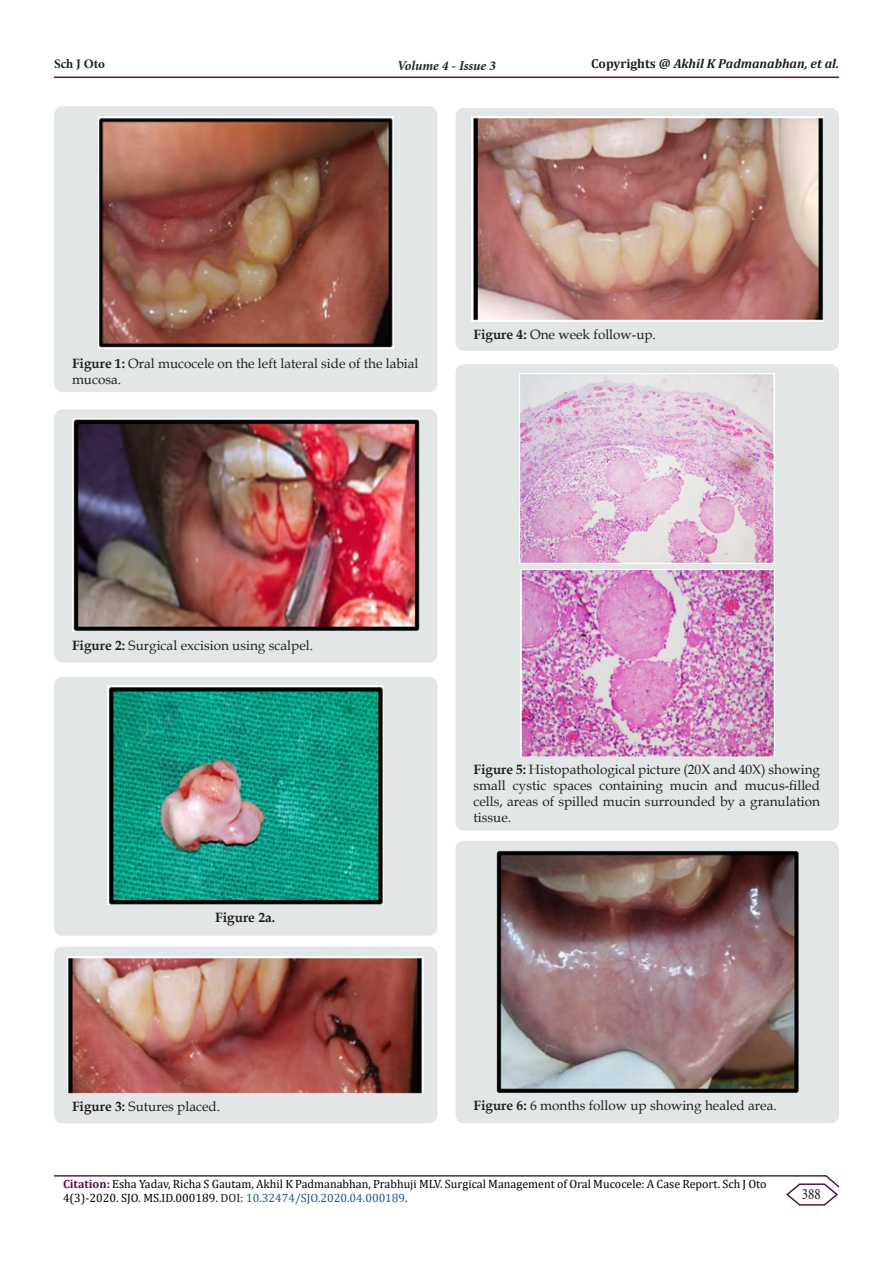
<style>
.page{position:relative;width:893px;height:1263px;background:#fff}
.page>*{position:absolute;margin:0;border:0;box-sizing:border-box;transform-origin:0 0}
.t1{font:15.75px "Minion Pro";color:#231f20;scale:.83 1}
.t2{font:13.5px/16.2px "Book Antiqua";color:#231f20}
.t3{font:italic 700 13.5px "Minion Pro";letter-spacing:-.005em;color:#231f20}
.t4{font:700 13.5px "Book Antiqua";color:#231f20}
.t5{font:italic 700 13.05px "Cambria";color:#231f20}
.t6{font:700 13.05px "Minion Pro";color:#231f20}
.t7{font:12px/14.4px "Cambria";color:#000}
.s1{font-style:normal}
.s2{font-weight:700}
.s3{font-weight:700;color:#5c1043}
.s4{color:#231f20}
.s5{color:#175d9e}
</style>
<div class="page">
<hr style="left:54px;top:1175px;width:772px;height:1px;background:#5c1043">
<hr style="left:54px;top:77px;width:785px;height:1px;background:#5c1043">
<svg style="left:785px;top:1175px;width:54px;height:31px"></svg>
<div style="left:54px;top:106px;width:383px;height:286px;background:#e3e6e6;border-radius:9px"></div>
<img style="left:98px;top:116px;width:295px;height:233px">
<div style="left:54px;top:409px;width:383px;height:253px;background:#e3e6e6;border-radius:9px"></div>
<img style="left:72px;top:418px;width:347px;height:214px">
<div style="left:54px;top:677px;width:383px;height:259px;background:#e3e6e6;border-radius:9px"></div>
<img style="left:108px;top:686px;width:276px;height:219px">
<div style="left:54px;top:946px;width:383px;height:177px;background:#e3e6e6;border-radius:9px"></div>
<img style="left:68px;top:957px;width:356px;height:137px">
<div style="left:455px;top:108px;width:384px;height:243px;background:#e3e6e6;border-radius:9px"></div>
<img style="left:471px;top:117px;width:352px;height:205px">
<div style="left:455px;top:364px;width:384px;height:467px;background:#e3e6e6;border-radius:9px"></div>
<img style="left:519px;top:374px;width:256px;height:190px">
<img style="left:520px;top:570px;width:254px;height:187px">
<div style="left:455px;top:841px;width:384px;height:282px;background:#e3e6e6;border-radius:9px"></div>
<img style="left:496px;top:851px;width:302px;height:243px">
<p class="t6" style="left:54px;top:55px;width:53px">Sch J Oto</p>
<p class="t3" style="left:397px;top:56px;width:100px">Volume 4 - Issue 3</p>
<p class="t5" style="left:591px;top:54px;width:249px"><span class="s1">Copyrights @</span> Akhil K Padmanabhan, et al.</p>
<p class="t2" style="left:72px;top:355px;width:348px"><span class="s2">Figure 1:</span> Oral mucocele on the left lateral side of the labial mucosa.</p>
<p class="t2" style="left:473px;top:326px;width:184px"><span class="s2">Figure 4:</span> One week follow-up.</p>
<p class="t2" style="left:72px;top:637px;width:243px"><span class="s2">Figure 2:</span> Surgical excision using scalpel.</p>
<p class="t4" style="left:215px;top:908px;width:62px">Figure 2a.</p>
<p class="t2" style="left:72px;top:1098px;width:150px"><span class="s2">Figure 3:</span> Sutures placed.</p>
<p class="t2" style="left:473px;top:760px;width:348px;text-align:justify"><span class="s2">Figure 5:</span> Histopathological picture (20X and 40X) showing small cystic spaces containing mucin and mucus-filled cells, areas of spilled mucin surrounded by a granulation tissue.</p>
<p class="t2" style="left:473px;top:1097px;width:305px"><span class="s2">Figure 6:</span> 6 months follow up showing healed area.</p>
<p class="t7" style="left:63px;top:1176px;width:705px"><span class="s3">Citation:</span> Esha Yadav, Richa S Gautam, Akhil K Padmanabhan, Prabhuji MLV. Surgical Management of Oral Mucocele: A Case Report. Sch J Oto<br>4(3)-2020. SJO. MS.ID.000189. <span class="s4">DOI:</span> <span class="s5">10.32474/SJO.2020.04.000189</span><span class="s4">.</span></p>
<p class="t1" style="left:802px;top:1184px;width:24px">388</p>
</div>
